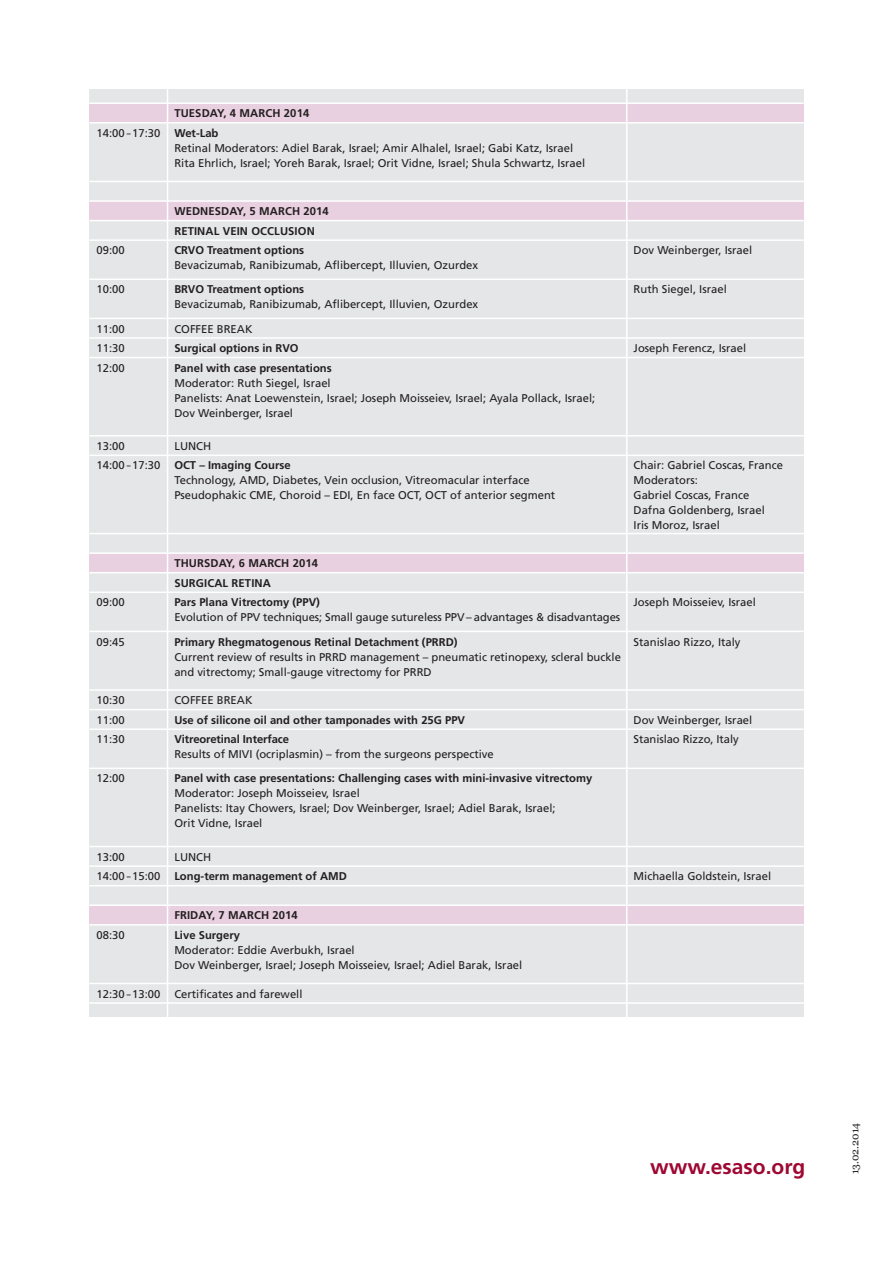
<style>
.page{position:relative;width:893px;height:1263px;background:#fff}
.page>*{position:absolute;margin:0;border:0;box-sizing:border-box;transform-origin:0 0}
.t1{font:700 21px "Frutiger";color:#9e0832}
.t2{font:11.25px/15px "Frutiger";color:#231f20}
.t3{font:700 11.25px/19.5px "Frutiger";color:#231f20}
.t4{font:10.5px "Georgia";letter-spacing:.005em;color:#231f20}
.s1{font-weight:400}
</style>
<div class="page">
<div style="left:89px;top:89px;width:715px;height:928px;background:#e4e6e8"></div>
<div style="left:89px;top:103px;width:715px;height:20px;background:#e9d0e0"></div>
<div style="left:89px;top:201px;width:715px;height:20px;background:#e9d0e0"></div>
<div style="left:89px;top:553px;width:715px;height:20px;background:#e9d0e0"></div>
<div style="left:89px;top:905px;width:715px;height:19px;background:#e9d0e0"></div>
<hr style="left:167px;top:80px;width:1px;height:978px;background:#fff">
<hr style="left:626px;top:80px;width:1px;height:978px;background:#fff">
<hr style="left:89px;top:102px;width:715px;height:2px;background:#fff">
<hr style="left:89px;top:122px;width:715px;height:2px;background:#fff">
<hr style="left:89px;top:181px;width:715px;height:1px;background:#fff">
<hr style="left:89px;top:200px;width:715px;height:2px;background:#fff">
<hr style="left:89px;top:220px;width:715px;height:1px;background:#fff">
<hr style="left:89px;top:239px;width:715px;height:2px;background:#fff">
<hr style="left:89px;top:278px;width:715px;height:2px;background:#fff">
<hr style="left:89px;top:318px;width:715px;height:1px;background:#fff">
<hr style="left:89px;top:337px;width:715px;height:2px;background:#fff">
<hr style="left:89px;top:357px;width:715px;height:1px;background:#fff">
<hr style="left:89px;top:435px;width:715px;height:1px;background:#fff">
<hr style="left:89px;top:455px;width:715px;height:1px;background:#fff">
<hr style="left:89px;top:533px;width:715px;height:1px;background:#fff">
<hr style="left:89px;top:552px;width:715px;height:2px;background:#fff">
<hr style="left:89px;top:572px;width:715px;height:1px;background:#fff">
<hr style="left:89px;top:591px;width:715px;height:2px;background:#fff">
<hr style="left:89px;top:631px;width:715px;height:1px;background:#fff">
<hr style="left:89px;top:689px;width:715px;height:2px;background:#fff">
<hr style="left:89px;top:709px;width:715px;height:1px;background:#fff">
<hr style="left:89px;top:728px;width:715px;height:2px;background:#fff">
<hr style="left:89px;top:767px;width:715px;height:2px;background:#fff">
<hr style="left:89px;top:846px;width:715px;height:1px;background:#fff">
<hr style="left:89px;top:865px;width:715px;height:2px;background:#fff">
<hr style="left:89px;top:885px;width:715px;height:1px;background:#fff">
<hr style="left:89px;top:904px;width:715px;height:2px;background:#fff">
<hr style="left:89px;top:924px;width:715px;height:1px;background:#fff">
<hr style="left:89px;top:983px;width:715px;height:1px;background:#fff">
<hr style="left:89px;top:1002px;width:715px;height:2px;background:#fff">
<p class="t3" style="left:97px;top:104px;width:214px;text-indent:78px">TUESDAY, 4 MARCH 2014<br><span class="s1">14:00 – 17:30</span> Wet-Lab</p>
<p class="t2" style="left:174px;top:141px;width:412px">Retinal Moderators: Adiel Barak, Israel; Amir Alhalel, Israel; Gabi Katz, Israel<br>Rita Ehrlich, Israel; Yoreh Barak, Israel; Orit Vidne, Israel; Shula Schwartz, Israel</p>
<p class="t3" style="left:174px;top:202px;width:156px">WEDNESDAY, 5 MARCH 2014<br>Retinal</p>
<p class="t3" style="left:223px;top:221px;width:46px">Vein Occlusion</p>
<p class="t2" style="left:97px;top:243px;width:30px">09:00</p>
<p class="t3" style="left:174px;top:241px;width:131px">CRVO Treatment options</p>
<p class="t2" style="left:634px;top:243px;width:120px">Dov Weinberger, Israel</p>
<p class="t2" style="left:174px;top:258px;width:305px">Bevacizumab, Ranibizumab, Aflibercept, Illuvien, Ozurdex</p>
<p class="t2" style="left:97px;top:282px;width:30px">10:00</p>
<p class="t3" style="left:174px;top:280px;width:131px">BRVO Treatment options</p>
<p class="t2" style="left:634px;top:282px;width:95px">Ruth Siegel, Israel</p>
<p class="t2" style="left:174px;top:297px;width:305px">Bevacizumab, Ranibizumab, Aflibercept, Illuvien, Ozurdex</p>
<p class="t2" style="left:97px;top:321px;width:30px">11:00</p>
<p class="t2" style="left:174px;top:321px;width:80px">COFFEE BREAK</p>
<p class="t2" style="left:97px;top:341px;width:30px">11:30</p>
<p class="t3" style="left:174px;top:338px;width:126px">Surgical options in RVO</p>
<p class="t2" style="left:634px;top:341px;width:114px">Joseph Ferencz, Israel</p>
<p class="t2" style="left:97px;top:360px;width:30px">12:00</p>
<p class="t3" style="left:174px;top:358px;width:159px">Panel with case presentations</p>
<p class="t2" style="left:174px;top:375px;width:422px">Moderator: Ruth Siegel, Israel<br>Panelists: Anat Loewenstein, Israel; Joseph Moisseiev, Israel; Ayala Pollack, Israel;<br>Dov Weinberger, Israel</p>
<p class="t2" style="left:97px;top:439px;width:30px">13:00</p>
<p class="t3" style="left:97px;top:436px;width:196px;text-align:center"><span class="s1">LUNCH<br>14:00 – 17:30</span> OCT – Imaging Course</p>
<p class="t2" style="left:634px;top:458px;width:151px">Chair: Gabriel Coscas, France</p>
<p class="t2" style="left:174px;top:473px;width:357px">Technology, AMD, Diabetes, Vein occlusion, Vitreomacular interface</p>
<p class="t2" style="left:634px;top:473px;width:66px">Moderators:</p>
<p class="t2" style="left:174px;top:488px;width:382px">Pseudophakic CME, Choroid – EDI, En face OCT, OCT of anterior segment</p>
<p class="t2" style="left:634px;top:488px;width:133px">Gabriel Coscas, France<br>Dafna Goldenberg, Israel<br>Iris Moroz, Israel</p>
<p class="t3" style="left:174px;top:554px;width:145px">THURSDAY, 6 MARCH 2014<br>Surgical</p>
<p class="t3" style="left:232px;top:573px;width:21px">Retina</p>
<p class="t2" style="left:97px;top:595px;width:30px">09:00</p>
<p class="t3" style="left:174px;top:593px;width:147px">Pars Plana Vitrectomy (PPV)</p>
<p class="t2" style="left:634px;top:595px;width:124px">Joseph Moisseiev, Israel</p>
<p class="t2" style="left:174px;top:610px;width:447px">Evolution of PPV techniques; Small gauge sutureless PPV – advantages &amp; disadvantages</p>
<p class="t2" style="left:97px;top:634px;width:30px">09:45</p>
<p class="t3" style="left:174px;top:632px;width:285px">Primary Rhegmatogenous Retinal Detachment (PRRD)</p>
<p class="t2" style="left:634px;top:634px;width:108px">Stanislao Rizzo, Italy</p>
<p class="t2" style="left:174px;top:649px;width:448px">Current review of results in PRRD management – pneumatic retinopexy, scleral buckle and vitrectomy; Small-gauge vitrectomy for PRRD</p>
<p class="t2" style="left:97px;top:693px;width:30px">10:30</p>
<p class="t2" style="left:174px;top:693px;width:80px">COFFEE BREAK</p>
<p class="t2" style="left:97px;top:712px;width:30px">11:00</p>
<p class="t3" style="left:174px;top:710px;width:292px">Use of silicone oil and other tamponades with 25G PPV</p>
<p class="t2" style="left:634px;top:712px;width:120px">Dov Weinberger, Israel</p>
<p class="t2" style="left:97px;top:732px;width:30px">11:30</p>
<p class="t3" style="left:174px;top:730px;width:116px">Vitreoretinal Interface</p>
<p class="t2" style="left:634px;top:732px;width:107px">Stanislao Rizzo, Italy</p>
<p class="t2" style="left:174px;top:747px;width:321px">Results of MIVI (ocriplasmin) – from the surgeons perspective</p>
<p class="t2" style="left:97px;top:771px;width:30px">12:00</p>
<p class="t3" style="left:174px;top:769px;width:419px">Panel with case presentations: Challenging cases with mini-invasive vitrectomy</p>
<p class="t2" style="left:174px;top:786px;width:383px">Moderator: Joseph Moisseiev, Israel<br>Panelists: Itay Chowers, Israel; Dov Weinberger, Israel; Adiel Barak, Israel;<br>Orit Vidne, Israel</p>
<p class="t2" style="left:97px;top:849px;width:30px">13:00</p>
<p class="t3" style="left:97px;top:847px;width:252px;text-indent:78px"><span class="s1">LUNCH<br>14:00 – 15:00</span> Long-term management of AMD</p>
<p class="t2" style="left:634px;top:869px;width:139px">Michaella Goldstein, Israel</p>
<p class="t3" style="left:174px;top:906px;width:125px">FRIDAY, 7 MARCH 2014</p>
<p class="t2" style="left:97px;top:927px;width:30px">08:30</p>
<p class="t3" style="left:174px;top:925px;width:67px">Live Surgery</p>
<p class="t2" style="left:174px;top:942px;width:349px">Moderator: Eddie Averbukh, Israel<br>Dov Weinberger, Israel; Joseph Moisseiev, Israel; Adiel Barak, Israel</p>
<p class="t2" style="left:97px;top:986px;width:207px">12:30 – 13:00 Certificates and farewell</p>
<h1 class="t1" style="left:650px;top:1154px;width:157px">www.esaso.org</h1>
<p class="t4" style="left:847px;top:1174px;width:53px;rotate:-90deg">13.02.2014</p>
</div>
